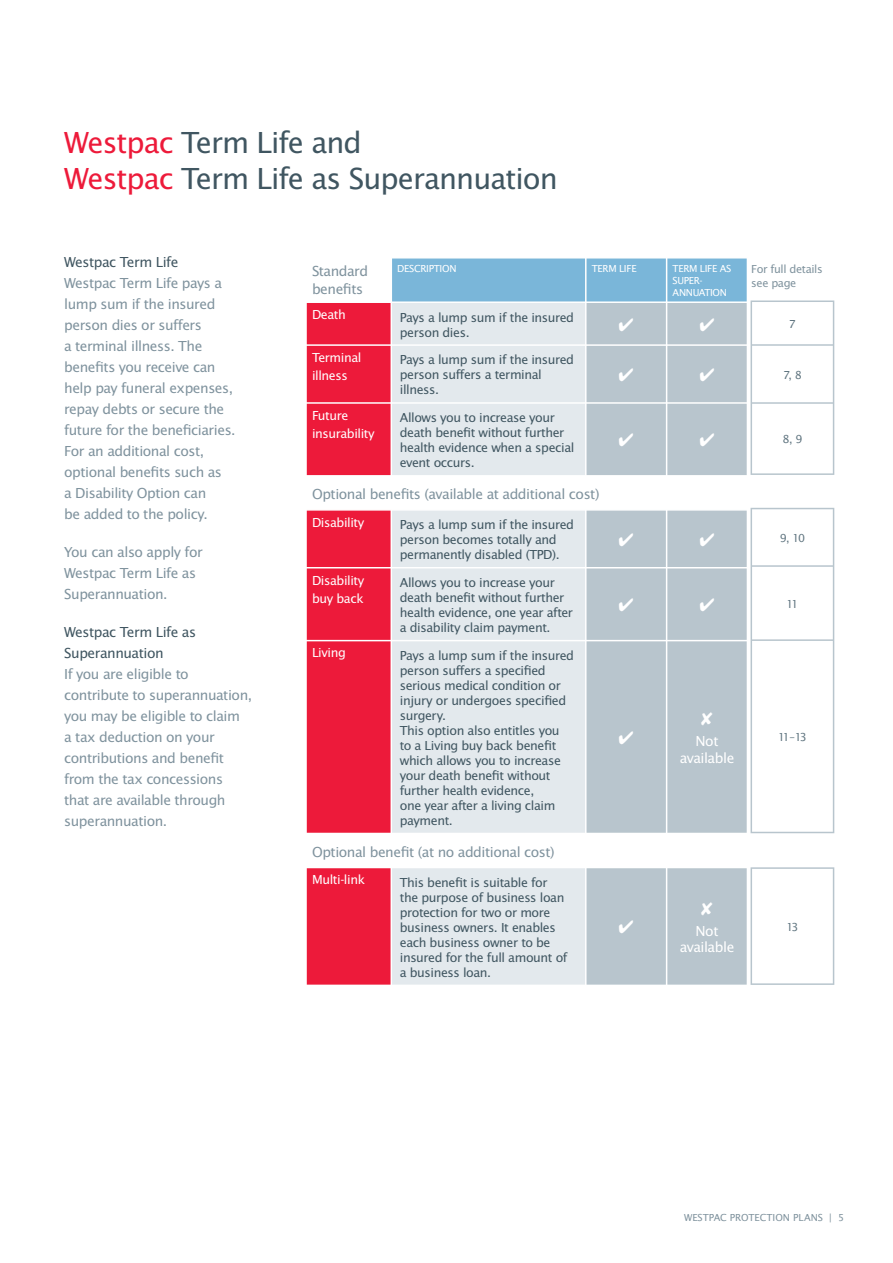
<style>
.page{position:relative;width:893px;height:1263px;background:#fff}
.page>*{position:absolute;margin:0;border:0;box-sizing:border-box;transform-origin:0 0}
.t1{font:31.5px/36px "Lucida Sans EF";letter-spacing:-.03em;color:#405661}
.t2{font:15px/21px "Lucida Sans EF";letter-spacing:-.03em;color:#80939e}
.t3{font:15px/21px "Lucida Sans EF";letter-spacing:-.03em;color:#405661}
.t4{font:15px/16.5px "Lucida Sans EF";letter-spacing:-.03em;color:#fff;text-align:center}
.t5{font:13.5px/15px "Lucida Sans EF";letter-spacing:-.03em;color:#405661}
.t6{font:13.5px/18px "Lucida Sans EF";letter-spacing:-.03em;color:#fff}
.t7{font:12px/13.5px "Lucida Sans EF";letter-spacing:-.03em;color:#80939e}
.t8{font:12px "Lucida Sans EF";letter-spacing:-.155em;color:#607580}
.t9{font:10.5px/12px "Lucida Sans EF";letter-spacing:-.03em;color:#fff}
.t10{font:10.5px "Lucida Sans EF";color:#80939e}
.s1{color:#ed1a3a}
</style>
<div class="page">
<div style="left:392px;top:259px;width:354px;height:42px;background:#7ab6d9"></div>
<svg style="left:307px;top:303px;width:83px;height:682px;background:#ee304d"></svg>
<svg style="left:392px;top:303px;width:193px;height:682px;background:#e5ebee"></svg>
<svg style="left:586px;top:303px;width:160px;height:682px;background:#bfcbd2"></svg>
<hr style="left:585px;top:259px;width:1px;height:42px;background:#fff">
<hr style="left:666px;top:259px;width:1px;height:42px;background:#fff">
<hr style="left:666px;top:303px;width:1px;height:41px;background:#fff">
<hr style="left:305px;top:344px;width:86px;height:2px;background:#fff">
<hr style="left:391px;top:344px;width:194px;height:2px;background:#fff">
<hr style="left:585px;top:344px;width:81px;height:2px;background:#fff">
<hr style="left:666px;top:344px;width:82px;height:2px;background:#fff">
<hr style="left:666px;top:346px;width:1px;height:56px;background:#fff">
<hr style="left:305px;top:402px;width:86px;height:2px;background:#fff">
<hr style="left:391px;top:402px;width:194px;height:2px;background:#fff">
<hr style="left:585px;top:402px;width:81px;height:2px;background:#fff">
<hr style="left:666px;top:402px;width:82px;height:2px;background:#fff">
<hr style="left:666px;top:404px;width:1px;height:71px;background:#fff">
<hr style="left:305px;top:475px;width:86px;height:2px;background:#fff">
<hr style="left:391px;top:475px;width:357px;height:2px;background:#fff">
<hr style="left:305px;top:509px;width:86px;height:2px;background:#fff">
<hr style="left:391px;top:509px;width:194px;height:2px;background:#fff">
<hr style="left:585px;top:509px;width:81px;height:2px;background:#fff">
<hr style="left:666px;top:509px;width:82px;height:2px;background:#fff">
<hr style="left:666px;top:511px;width:1px;height:56px;background:#fff">
<hr style="left:305px;top:567px;width:86px;height:1px;background:#fff">
<hr style="left:391px;top:567px;width:194px;height:1px;background:#fff">
<hr style="left:585px;top:567px;width:81px;height:1px;background:#fff">
<hr style="left:666px;top:567px;width:82px;height:1px;background:#fff">
<hr style="left:666px;top:568px;width:1px;height:72px;background:#fff">
<hr style="left:305px;top:640px;width:86px;height:1px;background:#fff">
<hr style="left:391px;top:640px;width:194px;height:1px;background:#fff">
<hr style="left:585px;top:640px;width:81px;height:1px;background:#fff">
<hr style="left:666px;top:640px;width:82px;height:1px;background:#fff">
<hr style="left:666px;top:641px;width:1px;height:192px;background:#fff">
<hr style="left:305px;top:833px;width:86px;height:1px;background:#fff">
<hr style="left:391px;top:833px;width:357px;height:1px;background:#fff">
<hr style="left:305px;top:867px;width:86px;height:1px;background:#fff">
<hr style="left:391px;top:867px;width:194px;height:1px;background:#fff">
<hr style="left:585px;top:867px;width:81px;height:1px;background:#fff">
<hr style="left:666px;top:867px;width:82px;height:1px;background:#fff">
<hr style="left:666px;top:868px;width:1px;height:117px;background:#fff">
<hr style="left:750px;top:301px;width:84px;height:1px;background:#b8c5cd">
<hr style="left:750px;top:302px;width:2px;height:42px;background:#b8c5cd">
<hr style="left:832px;top:302px;width:2px;height:42px;background:#b8c5cd">
<hr style="left:750px;top:344px;width:84px;height:2px;background:#b8c5cd">
<hr style="left:750px;top:346px;width:2px;height:56px;background:#b8c5cd">
<hr style="left:832px;top:346px;width:2px;height:56px;background:#b8c5cd">
<hr style="left:750px;top:402px;width:84px;height:2px;background:#b8c5cd">
<hr style="left:750px;top:404px;width:2px;height:69px;background:#b8c5cd">
<hr style="left:832px;top:404px;width:2px;height:69px;background:#b8c5cd">
<hr style="left:750px;top:473px;width:84px;height:2px;background:#b8c5cd">
<hr style="left:750px;top:508px;width:84px;height:1px;background:#b8c5cd">
<hr style="left:750px;top:509px;width:2px;height:56px;background:#b8c5cd">
<hr style="left:832px;top:509px;width:2px;height:56px;background:#b8c5cd">
<hr style="left:750px;top:565px;width:84px;height:2px;background:#b8c5cd">
<hr style="left:750px;top:567px;width:2px;height:72px;background:#b8c5cd">
<hr style="left:832px;top:567px;width:2px;height:72px;background:#b8c5cd">
<hr style="left:750px;top:639px;width:84px;height:2px;background:#b8c5cd">
<hr style="left:750px;top:641px;width:2px;height:191px;background:#b8c5cd">
<hr style="left:832px;top:641px;width:2px;height:191px;background:#b8c5cd">
<hr style="left:750px;top:832px;width:84px;height:1px;background:#b8c5cd">
<hr style="left:750px;top:867px;width:84px;height:2px;background:#b8c5cd">
<hr style="left:750px;top:869px;width:2px;height:114px;background:#b8c5cd">
<hr style="left:832px;top:869px;width:2px;height:114px;background:#b8c5cd">
<hr style="left:750px;top:983px;width:84px;height:2px;background:#b8c5cd">
<svg style="left:619px;top:318px;width:14px;height:13px"></svg>
<svg style="left:700px;top:318px;width:14px;height:13px"></svg>
<svg style="left:619px;top:368px;width:14px;height:13px"></svg>
<svg style="left:700px;top:368px;width:14px;height:13px"></svg>
<svg style="left:619px;top:433px;width:14px;height:13px"></svg>
<svg style="left:700px;top:433px;width:14px;height:13px"></svg>
<svg style="left:619px;top:533px;width:14px;height:13px"></svg>
<svg style="left:700px;top:533px;width:14px;height:13px"></svg>
<svg style="left:619px;top:598px;width:14px;height:13px"></svg>
<svg style="left:700px;top:598px;width:14px;height:13px"></svg>
<svg style="left:619px;top:731px;width:14px;height:13px"></svg>
<svg style="left:701px;top:712px;width:11px;height:14px"></svg>
<svg style="left:619px;top:920px;width:14px;height:13px"></svg>
<svg style="left:701px;top:902px;width:11px;height:13px"></svg>
<h1 class="t1" style="left:64px;top:127px;width:495px"><span class="s1">Westpac</span> Term Life and<br><span class="s1">Westpac</span> Term Life as Superannuation</h1>
<p class="t3" style="left:64px;top:253px;width:116px">Westpac Term Life</p>
<p class="t2" style="left:64px;top:274px;width:173px">Westpac Term Life pays a lump sum if the insured person dies or suffers<br>a terminal illness. The benefits you receive can help pay funeral expenses, repay debts or secure the future for the beneficiaries.<br>For an additional cost, optional benefits such as<br>a Disability Option can<br>be added to the policy.</p>
<p class="t2" style="left:64px;top:543px;width:140px">You can also apply for<br>Westpac Term Life as<br>Superannuation.</p>
<p class="t3" style="left:64px;top:623px;width:133px">Westpac Term Life as<br>Superannuation</p>
<p class="t2" style="left:64px;top:665px;width:189px">If you are eligible to contribute to superannuation, you may be eligible to claim<br>a tax deduction on your contributions and benefit from the tax concessions<br>that are available through superannuation.</p>
<p class="t2" style="left:312px;top:263px;width:58px;line-height:18px">Standard benefits</p>
<p class="t9" style="left:397px;top:264px;width:61px">DESCRIPTION</p>
<p class="t9" style="left:591px;top:264px;width:46px">TERM LIFE</p>
<p class="t9" style="left:672px;top:264px;width:60px">TERM LIFE AS<br>SUPER-<br>ANNUATION</p>
<p class="t6" style="left:312px;top:307px;width:35px">Death</p>
<p class="t5" style="left:400px;top:311px;width:176px">Pays a lump sum if the insured person dies.</p>
<p class="t6" style="left:312px;top:350px;width:51px">Terminal illness</p>
<p class="t5" style="left:400px;top:354px;width:176px">Pays a lump sum if the insured person suffers a terminal illness.</p>
<p class="t6" style="left:312px;top:408px;width:64px">Future insurability</p>
<p class="t5" style="left:400px;top:412px;width:176px">Allows you to increase your death benefit without further health evidence when a special event occurs.</p>
<p class="t2" style="left:312px;top:485px;width:289px">Optional benefits (available at additional cost)</p>
<p class="t6" style="left:312px;top:515px;width:54px">Disability</p>
<p class="t5" style="left:400px;top:519px;width:176px">Pays a lump sum if the insured person becomes totally and permanently disabled (TPD).</p>
<p class="t6" style="left:312px;top:572px;width:54px">Disability buy back</p>
<p class="t5" style="left:400px;top:576px;width:175px">Allows you to increase your death benefit without further health evidence, one year after a disability claim payment.</p>
<p class="t6" style="left:312px;top:645px;width:35px">Living</p>
<p class="t5" style="left:400px;top:649px;width:176px">Pays a lump sum if the insured person suffers a specified serious medical condition or injury or undergoes specified surgery.<br>This option also entitles you to a Living buy back benefit which allows you to increase your death benefit without further health evidence,<br>one year after a living claim payment.</p>
<p class="t4" style="left:679px;top:734px;width:56px">Not available</p>
<p class="t2" style="left:312px;top:843px;width:244px">Optional benefit (at no additional cost)</p>
<p class="t6" style="left:312px;top:872px;width:54px">Multi-link</p>
<p class="t5" style="left:400px;top:876px;width:169px">This benefit is suitable for the purpose of business loan protection for two or more business owners. It enables each business owner to be insured for the full amount of a business loan.</p>
<p class="t4" style="left:679px;top:924px;width:56px">Not available</p>
<p class="t7" style="left:751px;top:264px;width:73px">For full details see page</p>
<p class="t8" style="left:789px;top:319px;width:8px">7</p>
<p class="t8" style="left:783px;top:370px;width:20px">7, 8</p>
<p class="t8" style="left:782px;top:435px;width:21px">8, 9</p>
<p class="t8" style="left:779px;top:534px;width:27px">9, 10</p>
<p class="t8" style="left:786px;top:599px;width:13px">11</p>
<p class="t8" style="left:778px;top:733px;width:30px">11–13</p>
<p class="t8" style="left:786px;top:922px;width:14px">13</p>
<p class="t10" style="left:684px;top:1214px;width:161px">WESTPAC PROTECTION PLANS | 5</p>
</div>
